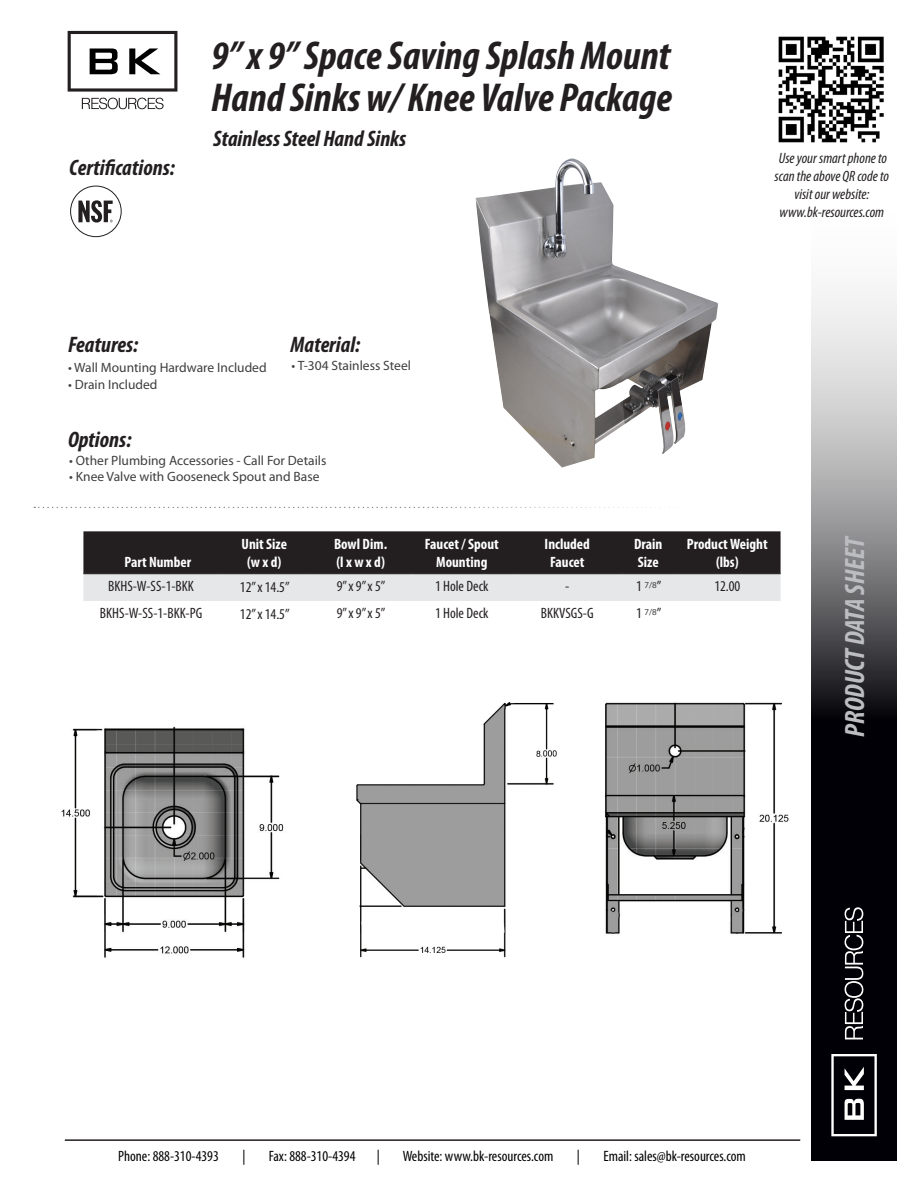
<style>
.page{position:relative;width:918px;height:1188px;background:#fff}
.page>*{position:absolute;margin:0;border:0;box-sizing:border-box;transform-origin:0 0}
.t1{font:italic 700 condensed 40.5px/42px "Myriad Pro";color:#231f20}
.t2{font:italic 700 condensed 28.05px "Myriad Pro";letter-spacing:-.005em;color:#bcbdc0}
.t3{font:italic 700 condensed 22.5px "Myriad Pro";color:#231f20}
.t4{font:condensed 15px "Myriad Pro";color:#231f20}
.t5{font:700 condensed 15px/18px "Myriad Pro";color:#fff;text-align:center}
.t6{font:condensed 15px "Myriad Pro";color:#000001}
.t7{font:italic condensed 15px/18px "Myriad Pro";color:#231f20;text-align:center}
.t8{font:13.5px "Myriad Pro";color:#3e3e3f}
.t9{font:9px "Myriad Pro";color:#3e3e3f}
.s1{font-stretch:condensed;font-size:15px;color:#231f20}
</style>
<div class="page">
<svg style="left:811px;top:291px;width:86px;height:870px;background:#505054"></svg>
<svg style="left:845px;top:907px;width:18px;height:132px"></svg>
<svg style="left:831px;top:1054px;width:46px;height:82px"></svg>
<img style="left:779px;top:37px;width:105px;height:105px">
<hr style="left:65px;top:1139px;width:735px;height:2px;background:#231f20">
<img style="left:605px;top:702px;width:184px;height:232px">
<svg style="left:34px;top:507px;width:622px;height:1px"></svg>
<svg style="left:82px;top:98px;width:82px;height:11px"></svg>
<svg style="left:68px;top:31px;width:109px;height:61px"></svg>
<div style="left:70px;top:186px;width:52px;height:51px;border:1px solid #231f20;border-radius:50%"></div>
<svg style="left:78px;top:200px;width:35px;height:23px"></svg>
<svg style="left:83px;top:531px;width:698px;height:70px;background:#706d6f"></svg>
<hr style="left:83px;top:573px;width:136px;height:1px;background:#231f20">
<hr style="left:219px;top:573px;width:91px;height:1px;background:#231f20">
<hr style="left:310px;top:573px;width:101px;height:1px;background:#231f20">
<hr style="left:411px;top:573px;width:101px;height:1px;background:#231f20">
<hr style="left:512px;top:573px;width:110px;height:1px;background:#231f20">
<hr style="left:622px;top:573px;width:52px;height:1px;background:#231f20">
<hr style="left:674px;top:573px;width:107px;height:1px;background:#231f20">
<img style="left:61px;top:726px;width:223px;height:232px">
<img style="left:356px;top:702px;width:201px;height:256px">
<img style="left:476px;top:158px;width:242px;height:310px">
<h3 class="t3" style="left:69px;top:153px;width:107px">Certifications:</h3>
<h1 class="t1" style="left:211px;top:34px;width:462px">9” x 9” Space Saving Splash Mount<br>Hand Sinks w/ Knee Valve Package</h1>
<h3 class="t3" style="left:213px;top:125px;width:195px">Stainless Steel Hand Sinks</h3>
<h3 class="t3" style="left:68px;top:330px;width:72px">Features:</h3>
<p class="t8" style="left:68px;top:360px;width:200px">• Wall Mounting Hardware Included</p>
<p class="t8" style="left:68px;top:376px;width:91px">• Drain Included</p>
<h3 class="t3" style="left:68px;top:425px;width:65px">Options:</h3>
<h3 class="t3" style="left:291px;top:330px;width:71px">Material:</h3>
<p class="t8" style="left:292px;top:357px;width:121px">• T-304 Stainless Steel</p>
<p class="t8" style="left:69px;top:452px;width:259px">• Other Plumbing Accessories - Call For Details</p>
<p class="t8" style="left:69px;top:468px;width:252px">• Knee Valve with Gooseneck Spout and Base</p>
<p class="t7" style="left:775px;top:149px;width:116px">Use your smart phone to scan the above QR code to visit our website: www.bk-resources.com</p>
<p class="t5" style="left:124px;top:553px;width:68px">Part Number</p>
<p class="t5" style="left:242px;top:535px;width:47px">Unit Size (w x d)</p>
<p class="t5" style="left:334px;top:535px;width:55px;text-align:left">Bowl Dim. (l x w x d)</p>
<p class="t5" style="left:425px;top:535px;width:76px">Faucet / Spout<br>Mounting</p>
<p class="t5" style="left:545px;top:535px;width:47px">Included<br>Faucet</p>
<p class="t5" style="left:634px;top:535px;width:30px;text-align:left">Drain<br>Size</p>
<p class="t5" style="left:687px;top:535px;width:82px">Product Weight (lbs)</p>
<p class="t4" style="left:108px;top:577px;width:87px">BKHS-W-SS-1-BKK</p>
<p class="t4" style="left:240px;top:578px;width:51px">12” x 14.5”</p>
<p class="t4" style="left:337px;top:577px;width:50px">9” x 9” x 5”</p>
<p class="t4" style="left:435px;top:577px;width:55px">1 Hole Deck</p>
<p class="t4" style="left:565px;top:577px;width:6px">-</p>
<p class="t9" style="left:636px;top:580px;width:27px"><span class="s1">1</span> 7/8<span class="s1">”</span></p>
<p class="t4" style="left:714px;top:577px;width:28px">12.00</p>
<p class="t4" style="left:100px;top:604px;width:104px">BKHS-W-SS-1-BKK-PG</p>
<p class="t4" style="left:240px;top:605px;width:51px">12” x 14.5”</p>
<p class="t4" style="left:337px;top:604px;width:50px">9” x 9” x 5”</p>
<p class="t4" style="left:435px;top:604px;width:55px">1 Hole Deck</p>
<p class="t4" style="left:541px;top:604px;width:55px">BKKVSGS-G</p>
<p class="t9" style="left:636px;top:607px;width:27px"><span class="s1">1</span> 7/8<span class="s1">”</span></p>
<h2 class="t2" style="left:837px;top:737px;width:203px;rotate:-90deg">PRODUCT DATA SHEET</h2>
<p class="t6" style="left:118px;top:1147px;width:102px">Phone: 888-310-4393</p>
<p class="t6" style="left:242px;top:1147px;width:5px">|</p>
<p class="t6" style="left:269px;top:1147px;width:88px">Fax: 888-310-4394</p>
<p class="t6" style="left:377px;top:1147px;width:5px">|</p>
<p class="t6" style="left:403px;top:1147px;width:152px">Website: www.bk-resources.com</p>
<p class="t6" style="left:577px;top:1147px;width:5px">|</p>
<p class="t6" style="left:604px;top:1147px;width:144px">Email: sales@bk-resources.com</p>
</div>
